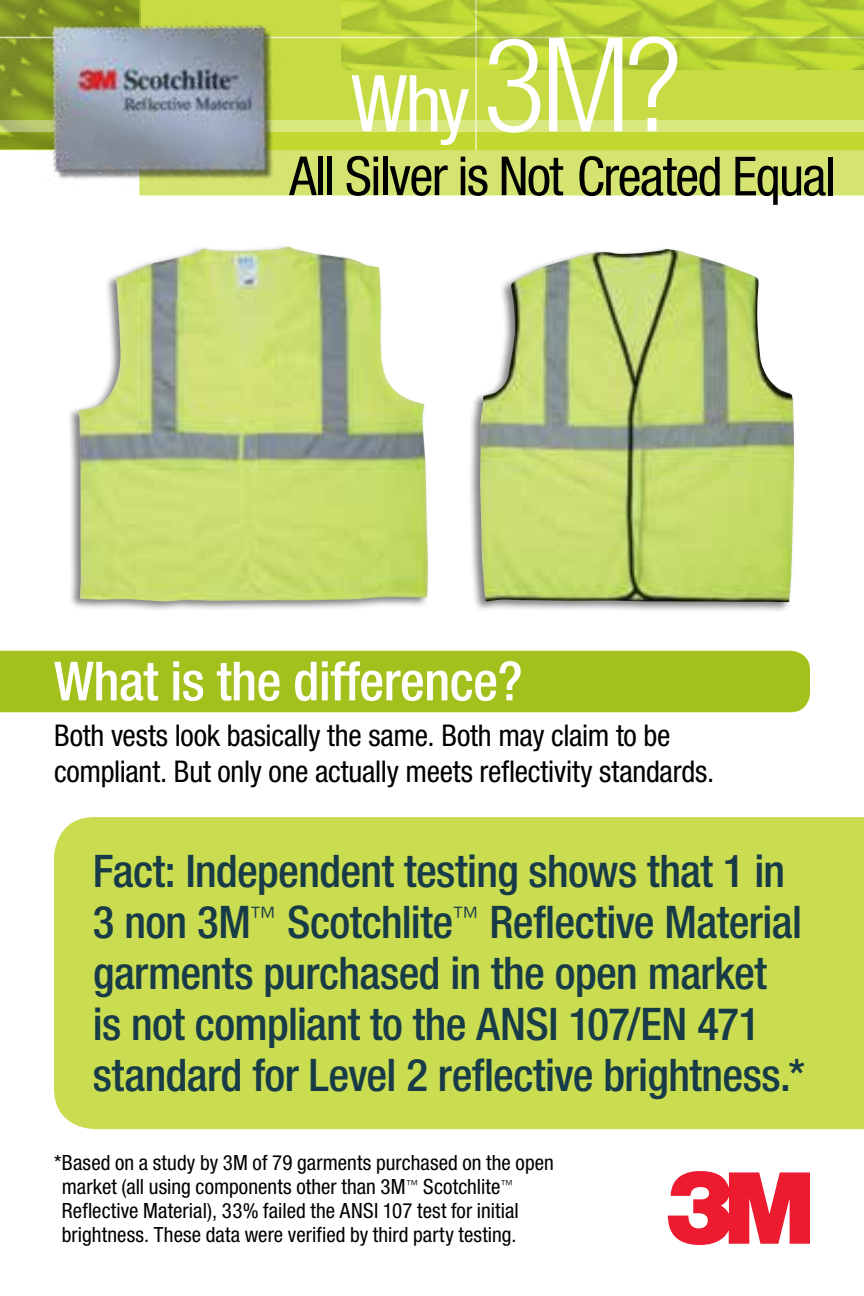
<style>
.page{position:relative;width:864px;height:1296px;background:#fff}
.page>*{position:absolute;margin:0;border:0;box-sizing:border-box;transform-origin:0 0}
.t1{font:condensed 78.3px "Helvetica Neue LT Std";color:#fff}
.t2{font:condensed 54px "Helvetica Neue LT Std";letter-spacing:-.03em;color:#000}
.t3{font:500 condensed 54px "Helvetica Neue LT Std";letter-spacing:-.01em;color:#fff}
.t4{font:500 condensed 45px/51px "Helvetica Neue LT Std";letter-spacing:-.015em;color:#183c47}
.t5{font:condensed 30px/36px "Helvetica Neue LT Std";letter-spacing:-.01em;color:#000}
.t6{font:condensed 21px/24px "Helvetica Neue LT Std";letter-spacing:.005em;color:#000}
.s1{font-weight:300;font-size:130.5px}
</style>
<div class="page">
<div style="left:66px;top:244px;width:364px;height:368px;background:#000;opacity:.5"></div>
<img style="left:77px;top:246px;width:351px;height:356px">
<div style="left:468px;top:246px;width:328px;height:367px;background:#000;opacity:.5"></div>
<img style="left:480px;top:249px;width:314px;height:353px">
<div style="left:0;top:651px;width:810px;height:61px;background:#a2c11c"></div>
<div style="left:352px;top:150px;width:512px;height:45px;background:#d5e371"></div>
<svg style="left:667px;top:1171px;width:143px;height:74px"></svg>
<div style="left:352px;top:132px;width:512px;height:18px;background:#c1d82f"></div>
<div style="left:0;top:0;width:864px;height:120px;background:#c7dc44"></div>
<div style="left:0;top:120px;width:864px;height:12px;background:#d9e781"></div>
<hr style="left:475px;top:0;width:2px;height:150px;background:#fff">
<img style="left:352px;top:0;width:512px;height:69px">
<img style="left:0;top:0;width:352px;height:293px">
<div style="left:54px;top:817px;width:810px;height:312px;background:#cadc50"></div>
<h1 class="t1" style="left:351px;top:58px;width:332px">Why <span class="s1">3M?</span></h1>
<h2 class="t2" style="left:289px;top:145px;width:548px">All Silver is Not Created Equal</h2>
<h2 class="t3" style="left:54px;top:649px;width:470px">What is the difference?</h2>
<h3 class="t5" style="left:54px;top:717px;width:662px">Both vests look basically the same. Both may claim to be compliant. But only one actually meets reflectivity standards.</h3>
<h3 class="t4" style="left:93px;top:845px;width:714px">Fact: Independent testing shows that 1 in 3 non 3M<sup>™</sup> Scotchlite<sup>™</sup> Reflective Material garments purchased in the open market is not compliant to the ANSI 107/EN 471 standard for Level 2 reflective brightness.*</h3>
<p class="t6" style="left:62px;top:1150px;width:494px;text-indent:-8px">*Based on a study by 3M of 79 garments purchased on the open market (all using components other than 3M<sup>™</sup> Scotchlite<sup>™ </sup>Reflective Material), 33% failed the ANSI 107 test for initial brightness. These data were verified by third party testing.</p>
</div>
